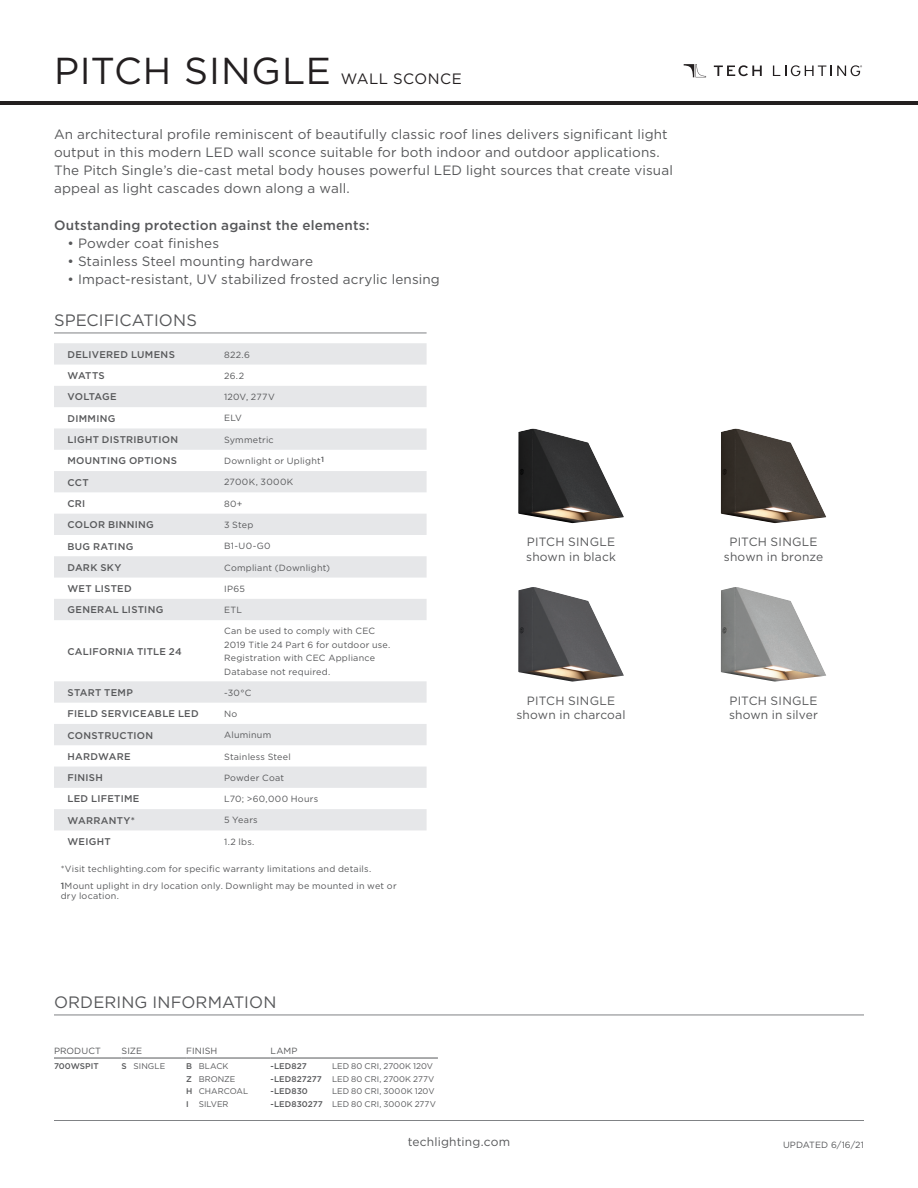
<style>
.page{position:relative;width:918px;height:1188px;background:#fff}
.page>*{position:absolute;margin:0;border:0;box-sizing:border-box;transform-origin:0 0}
.t1{font:37.5px "Gotham";letter-spacing:.02em;color:#231f20}
.Spec_Header{font:16.5px "Gotham";letter-spacing:.01em;color:#57585a}
.t2{font:15px "Gotham";letter-spacing:.03em;color:#231f20}
.Sub-bullet{font:13.5px/18px "Gotham";letter-spacing:.01em;color:#57585a}
.Sub-bullet-2{font:500 13.5px "Gotham";letter-spacing:.015em;color:#57585a}
.Product_Detail{font:12px "Gotham";letter-spacing:.015em;color:#57585a}
.Product{font:12px "Gotham";letter-spacing:.02em;color:#57585a}
.t3{font:500 9.75px "Gotham";letter-spacing:.03em;color:#57585a}
.t4{font:500 9.75px "Gotham";letter-spacing:-.01em;color:#57585a}
.Subheader{font:9px/13.5px "Gotham";letter-spacing:.025em;color:#57585a}
.Product_Options_Head{font:9px "Gotham";letter-spacing:.01em;color:#57585a}
.Subheader-2{font:9px "Gotham";letter-spacing:.045em;color:#57585a}
.Product_Options{font:8.25px "Gotham";letter-spacing:.01em;color:#57585a}
.Product_Options-2{font:500 8.25px "Gotham";letter-spacing:.005em;color:#57585a}
.s1{font-weight:500}
</style>
<div class="page">
<svg style="left:714px;top:65px;width:48px;height:11px"></svg>
<svg style="left:773px;top:65px;width:89px;height:11px"></svg>
<svg style="left:684px;top:64px;width:22px;height:13px"></svg>
<hr style="left:0;top:101px;width:918px;height:4px;background:#231f20">
<hr style="left:54px;top:1120px;width:810px;height:1px;background:#808285">
<img style="left:518px;top:587px;width:106px;height:95px">
<img style="left:518px;top:429px;width:106px;height:94px">
<img style="left:721px;top:429px;width:105px;height:94px">
<img style="left:721px;top:587px;width:105px;height:95px">
<hr style="left:54px;top:1015px;width:810px;height:1px;background:#808285">
<hr style="left:54px;top:1058px;width:68px;height:1px;background:#57585a">
<hr style="left:122px;top:1058px;width:64px;height:1px;background:#57585a">
<hr style="left:186px;top:1058px;width:85px;height:1px;background:#57585a">
<hr style="left:271px;top:1058px;width:167px;height:1px;background:#57585a">
<svg style="left:54px;top:343px;width:373px;height:487px"></svg>
<hr style="left:54px;top:333px;width:373px;height:1px;background:#808285">
<h1 class="t1" style="left:54px;top:47px;width:279px">PITCH SINGLE</h1>
<h3 class="t2" style="left:341px;top:69px;width:122px">WALL SCONCE</h3>
<p class="Sub-bullet" style="left:54px;top:125px;width:620px">An architectural profile reminiscent of beautifully classic roof lines delivers significant light output in this modern LED wall sconce suitable for both indoor and outdoor applications.<br>The Pitch Single’s die-cast metal body houses powerful LED light sources that create visual appeal as light cascades down along a wall.</p>
<p class="Sub-bullet-2" style="left:54px;top:217px;width:317px">Outstanding protection against the elements:</p>
<p class="Sub-bullet" style="left:68px;top:234px;width:153px">• Powder coat finishes</p>
<p class="Sub-bullet" style="left:68px;top:252px;width:247px">• Stainless Steel mounting hardware</p>
<p class="Sub-bullet" style="left:68px;top:270px;width:374px">• Impact-resistant, UV stabilized frosted acrylic lensing</p>
<p class="Spec_Header" style="left:54px;top:310px;width:144px">SPECIFICATIONS</p>
<p class="t3" style="left:68px;top:348px;width:109px">DELIVERED LUMENS</p>
<p class="Subheader" style="left:224px;top:347px;width:27px">822.6</p>
<p class="t3" style="left:68px;top:369px;width:39px">WATTS</p>
<p class="Subheader" style="left:224px;top:369px;width:22px">26.2</p>
<p class="t4" style="left:68px;top:391px;width:51px">VOLTAGE</p>
<p class="Subheader" style="left:224px;top:390px;width:52px">120V, 277V</p>
<p class="t3" style="left:68px;top:412px;width:49px">DIMMING</p>
<p class="Subheader" style="left:224px;top:411px;width:19px">ELV</p>
<p class="t3" style="left:68px;top:433px;width:112px">LIGHT DISTRIBUTION</p>
<p class="Subheader" style="left:224px;top:433px;width:51px">Symmetric</p>
<p class="t3" style="left:68px;top:454px;width:111px">MOUNTING OPTIONS</p>
<p class="Subheader" style="left:224px;top:454px;width:102px">Downlight or Uplight<sup>1</sup></p>
<p class="t3" style="left:68px;top:476px;width:23px">CCT</p>
<p class="Subheader-2" style="left:224px;top:476px;width:71px">2700K, 3000K</p>
<p class="t3" style="left:68px;top:497px;width:19px">CRI</p>
<p class="Subheader" style="left:224px;top:496px;width:20px">80+</p>
<p class="t3" style="left:68px;top:518px;width:88px">COLOR BINNING</p>
<p class="Subheader" style="left:224px;top:518px;width:31px">3 Step</p>
<p class="t3" style="left:68px;top:540px;width:67px">BUG RATING</p>
<p class="Subheader" style="left:224px;top:539px;width:48px">B1-U0-G0</p>
<p class="t3" style="left:68px;top:561px;width:56px">DARK SKY</p>
<p class="Subheader" style="left:224px;top:560px;width:108px">Compliant (Downlight)</p>
<p class="t3" style="left:68px;top:582px;width:66px">WET LISTED</p>
<p class="Subheader" style="left:224px;top:582px;width:22px">IP65</p>
<p class="t3" style="left:68px;top:604px;width:97px">GENERAL LISTING</p>
<p class="Subheader" style="left:224px;top:603px;width:19px">ETL</p>
<p class="t3" style="left:68px;top:645px;width:116px">CALIFORNIA TITLE 24</p>
<p class="Subheader" style="left:224px;top:624px;width:168px">Can be used to comply with CEC<br>2019 Title 24 Part 6 for outdoor use.<br>Registration with CEC Appliance<br>Database not required.</p>
<p class="t3" style="left:68px;top:686px;width:67px">START TEMP</p>
<p class="Subheader" style="left:224px;top:685px;width:29px">-30°C</p>
<p class="t3" style="left:68px;top:707px;width:133px">FIELD SERVICEABLE LED</p>
<p class="Subheader" style="left:224px;top:707px;width:15px">No</p>
<p class="t3" style="left:68px;top:729px;width:87px">CONSTRUCTION</p>
<p class="Subheader" style="left:224px;top:728px;width:49px">Aluminum</p>
<p class="t3" style="left:68px;top:750px;width:65px">HARDWARE</p>
<p class="Subheader" style="left:224px;top:749px;width:68px">Stainless Steel</p>
<p class="t3" style="left:68px;top:771px;width:37px">FINISH</p>
<p class="Subheader" style="left:224px;top:771px;width:62px">Powder Coat</p>
<p class="t3" style="left:68px;top:793px;width:73px">LED LIFETIME</p>
<p class="Subheader" style="left:224px;top:792px;width:96px">L70; &gt;60,000 Hours</p>
<p class="t3" style="left:68px;top:814px;width:69px">WARRANTY*</p>
<p class="Subheader" style="left:224px;top:813px;width:35px">5 Years</p>
<p class="t3" style="left:68px;top:835px;width:45px">WEIGHT</p>
<p class="Subheader" style="left:224px;top:835px;width:32px">1.2 lbs.</p>
<p class="Subheader" style="left:61px;top:862px;width:312px">*Visit techlighting.com for specific warranty limitations and details.</p>
<p class="Subheader" style="left:61px;top:881px;width:337px;line-height:9.8px"><span class="s1">1</span>Mount uplight in dry location only. Downlight may be mounted in wet or dry location.</p>
<p class="Spec_Header" style="left:54px;top:992px;width:224px">ORDERING INFORMATION</p>
<p class="Product_Options_Head" style="left:54px;top:1045px;width:48px">PRODUCT</p>
<p class="Product_Options_Head" style="left:122px;top:1045px;width:22px">SIZE</p>
<p class="Product_Options_Head" style="left:186px;top:1045px;width:33px">FINISH</p>
<p class="Product_Options_Head" style="left:271px;top:1045px;width:28px">LAMP</p>
<p class="Product_Options-2" style="left:54px;top:1060px;width:46px">700WSPIT</p>
<p class="Product_Options" style="left:122px;top:1061px;width:45px"><span class="s1">S</span> SINGLE</p>
<p class="Product_Options" style="left:186px;top:1061px;width:44px"><span class="s1">B</span> BLACK</p>
<p class="Product_Options" style="left:186px;top:1073px;width:51px"><span class="s1">Z</span> BRONZE</p>
<p class="Product_Options" style="left:186px;top:1086px;width:63px"><span class="s1">H</span> CHARCOAL</p>
<p class="Product_Options" style="left:186px;top:1099px;width:44px"><span class="s1">I</span> SILVER</p>
<p class="Product_Options-2" style="left:271px;top:1060px;width:38px">-LED827</p>
<p class="Product_Options" style="left:332px;top:1061px;width:102px">LED 80 CRI, 2700K 120V</p>
<p class="Product_Options-2" style="left:271px;top:1073px;width:53px">-LED827277</p>
<p class="Product_Options" style="left:332px;top:1073px;width:104px">LED 80 CRI, 2700K 277V</p>
<p class="Product_Options-2" style="left:271px;top:1086px;width:39px">-LED830</p>
<p class="Product_Options" style="left:332px;top:1086px;width:104px">LED 80 CRI, 3000K 120V</p>
<p class="Product_Options" style="left:271px;top:1099px;width:167px"><span class="s1">-LED830277</span> LED 80 CRI, 3000K 277V</p>
<p class="Product" style="left:527px;top:534px;width:90px">PITCH SINGLE</p>
<p class="Product_Detail" style="left:526px;top:549px;width:91px">shown in black</p>
<p class="Product" style="left:527px;top:693px;width:90px">PITCH SINGLE</p>
<p class="Product_Detail" style="left:517px;top:707px;width:111px">shown in charcoal</p>
<h3 class="Product_Detail" style="left:408px;top:1134px;width:104px">techlighting.com</h3>
<p class="Product" style="left:729px;top:534px;width:90px">PITCH SINGLE</p>
<p class="Product_Detail" style="left:724px;top:549px;width:101px">shown in bronze</p>
<p class="Product" style="left:729px;top:693px;width:90px">PITCH SINGLE</p>
<p class="Product_Detail" style="left:729px;top:707px;width:90px">shown in silver</p>
<p class="Subheader" style="left:783px;top:1137px;width:82px">UPDATED 6/16/21</p>
</div>
